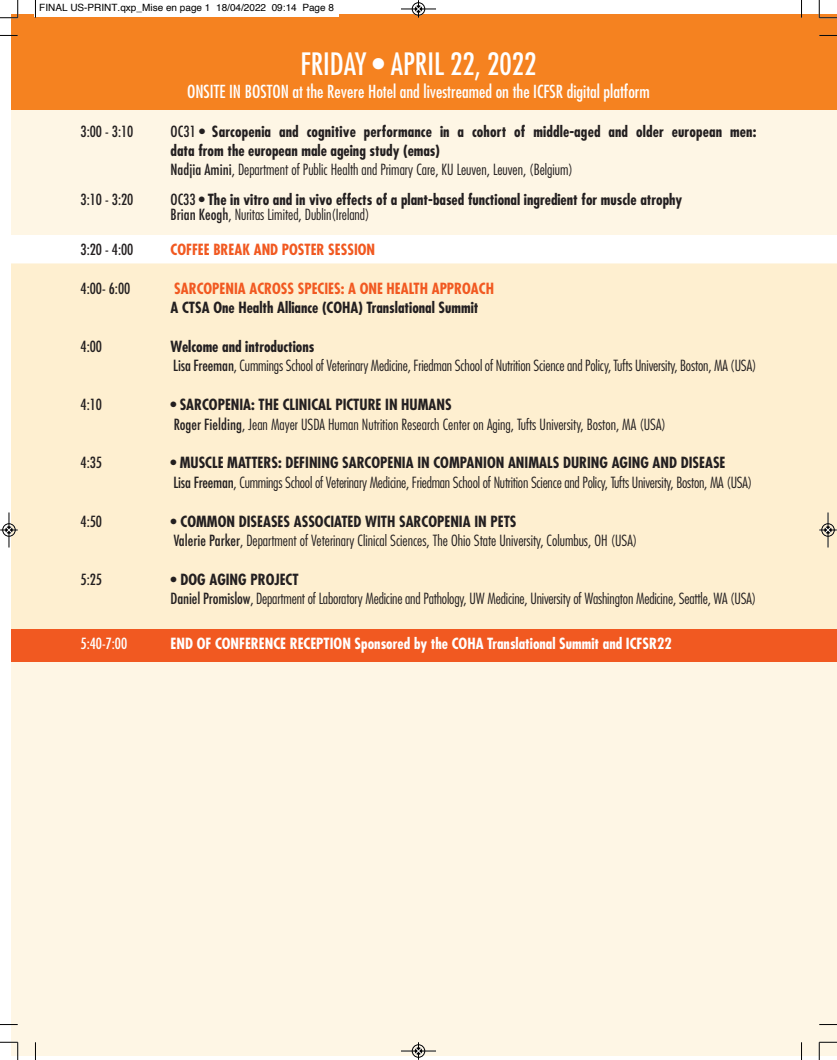
<style>
.page{position:relative;width:837px;height:1060px;background:#fff}
.page>*{position:absolute;margin:0;border:0;box-sizing:border-box;transform-origin:0 0}
.t1{font:condensed 30px "Futura";color:#fff}
.t2{font:condensed 17.5px "Futura";color:#fff}
.t3{font:300 condensed 15px "Futura";letter-spacing:-.01em;color:#231f20}
.t4{font:700 condensed 15px/19.4px "Futura";color:#231f20}
.t5{font:700 condensed 15px "Futura";color:#fff}
.t6{font:700 condensed 15px "Futura";color:#f15921}
.t7{font:condensed 15px "Futura";color:#231f20}
.t8{font:condensed 15px "Futura";color:#fff}
.t9{font:10px "Helvetica";color:#000}
.s1{font-weight:400}
.s2{font-weight:500}
</style>
<div class="page">
<div style="left:11px;top:35px;width:825px;height:1021px;background:#fef6e5"></div>
<div style="left:11px;top:15px;width:825px;height:95px;background:#f58220"></div>
<div style="left:11px;top:264px;width:825px;height:393px;background:#feefd0"></div>
<div style="left:11px;top:629px;width:825px;height:33px;background:#f15921"></div>
<div style="left:11px;top:235px;width:825px;height:28px;background:#fff"></div>
<div style="left:34px;top:0;width:305px;height:16px;background:#fff"></div>
<svg style="left:35px;top:0;width:1px;height:18px"></svg>
<svg style="left:0;top:35px;width:18px;height:1px"></svg>
<svg style="left:800px;top:0;width:2px;height:18px"></svg>
<svg style="left:819px;top:35px;width:17px;height:1px"></svg>
<svg style="left:35px;top:1042px;width:1px;height:17px"></svg>
<svg style="left:0;top:1024px;width:18px;height:1px"></svg>
<svg style="left:801px;top:1042px;width:1px;height:17px"></svg>
<svg style="left:819px;top:1024px;width:17px;height:1px"></svg>
<svg style="left:0;top:0;width:19px;height:19px"></svg>
<svg style="left:818px;top:0;width:18px;height:19px"></svg>
<svg style="left:0;top:1041px;width:19px;height:18px"></svg>
<svg style="left:818px;top:1041px;width:18px;height:18px"></svg>
<div style="left:411px;top:2px;width:14px;height:14px;border:1px solid #fff;border-radius:50%"></div>
<hr style="left:401px;top:9px;width:35px;height:1px;background:#000">
<div style="left:412px;top:3px;width:13px;height:12px;border:1px solid #000;border-radius:50%"></div>
<svg style="left:415px;top:0;width:6px;height:18px"></svg>
<div style="left:411px;top:1044px;width:14px;height:13px;border:1px solid #fff;border-radius:50%"></div>
<hr style="left:401px;top:1050px;width:35px;height:1px;background:#000">
<div style="left:412px;top:1044px;width:13px;height:13px;border:1px solid #000;border-radius:50%"></div>
<svg style="left:415px;top:1042px;width:6px;height:17px"></svg>
<div style="left:2px;top:523px;width:14px;height:13px;border:1px solid #fff;border-radius:50%"></div>
<hr style="left:9px;top:512px;width:1px;height:35px;background:#000">
<div style="left:3px;top:523px;width:12px;height:13px;border:1px solid #000;border-radius:50%"></div>
<svg style="left:0;top:527px;width:18px;height:6px"></svg>
<hr style="left:827px;top:512px;width:1px;height:35px;background:#000">
<div style="left:821px;top:523px;width:13px;height:13px;border:1px solid #000;border-radius:50%"></div>
<svg style="left:819px;top:527px;width:17px;height:6px"></svg>
<p class="t9" style="left:39px;top:4px;width:296px">FINAL US-PRINT.qxp_Mise en page 1 18/04/2022 09:14 Page 8</p>
<p class="t1" style="left:300px;top:50px;width:237px">FRIDAY • APRIL 22, 2022</p>
<p class="t2" style="left:187px;top:84px;width:464px">ONSITE IN BOSTON at the Revere Hotel and livestreamed on the ICFSR digital platform</p>
<p class="t7" style="left:80px;top:124px;width:54px">3:00 - 3:10</p>
<p class="t4" style="left:170px;top:123px;width:587px"><span class="s1">OC31 •</span> Sarcopenia and cognitive performance in a cohort of middle-aged and older european men: data from the european male ageing study (emas)</p>
<p class="t3" style="left:170px;top:163px;width:404px"><span class="s2">Nadjia Amini</span>, Department of Public Health and Primary Care, KU Leuven, Leuven, (Belgium)</p>
<p class="t7" style="left:80px;top:193px;width:54px">3:10 - 3:20</p>
<p class="t4" style="left:170px;top:191px;width:513px"><span class="s1">OC33 •</span> The in vitro and in vivo effects of a plant-based functional ingredient for muscle atrophy</p>
<p class="t3" style="left:170px;top:208px;width:200px"><span class="s2">Brian Keogh</span>, Nuritas Limited, Dublin(Ireland)</p>
<p class="t7" style="left:80px;top:242px;width:54px">3:20 - 4:00</p>
<p class="t6" style="left:170px;top:243px;width:206px">COFFEE BREAK AND POSTER SESSION</p>
<p class="t7" style="left:80px;top:281px;width:51px">4:00- 6:00</p>
<p class="t6" style="left:174px;top:281px;width:321px">SARCOPENIA ACROSS SPECIES: A ONE HEALTH APPROACH</p>
<p class="t4" style="left:170px;top:299px;width:309px">A CTSA One Health Alliance (COHA) Translational Summit</p>
<p class="t7" style="left:80px;top:339px;width:23px">4:00</p>
<p class="t4" style="left:170px;top:338px;width:145px">Welcome and introductions</p>
<p class="t3" style="left:173px;top:359px;width:584px"><span class="s2">Lisa Freeman</span>, Cummings School of Veterinary Medicine, Friedman School of Nutrition Science and Policy, Tufts University, Boston, MA (USA)</p>
<p class="t7" style="left:80px;top:397px;width:23px">4:10</p>
<p class="t4" style="left:170px;top:396px;width:282px"><span class="s1">•</span> SARCOPENIA: THE CLINICAL PICTURE IN HUMANS</p>
<p class="t3" style="left:174px;top:417px;width:493px"><span class="s2">Roger Fielding</span>, Jean Mayer USDA Human Nutrition Research Center on Aging, Tufts University, Boston, MA (USA)</p>
<p class="t7" style="left:80px;top:456px;width:23px">4:35</p>
<p class="t4" style="left:170px;top:454px;width:556px"><span class="s1">•</span> MUSCLE MATTERS: DEFINING SARCOPENIA IN COMPANION ANIMALS DURING AGING AND DISEASE</p>
<p class="t3" style="left:173px;top:476px;width:580px"><span class="s2">Lisa Freeman</span>, Cummings School of Veterinary Medicine, Friedman School of Nutrition Science and Policy, Tufts University, Boston, MA (USA)</p>
<p class="t7" style="left:80px;top:514px;width:23px">4:50</p>
<p class="t4" style="left:170px;top:512px;width:347px">• COMMON DISEASES ASSOCIATED WITH SARCOPENIA IN PETS</p>
<p class="t3" style="left:174px;top:534px;width:465px"><span class="s2">Valerie Parker</span>, Department of Veterinary Clinical Sciences, The Ohio State University, Columbus, OH (USA)</p>
<p class="t7" style="left:80px;top:572px;width:23px">5:25</p>
<p class="t4" style="left:170px;top:571px;width:129px">• DOG AGING PROJECT</p>
<p class="t3" style="left:170px;top:592px;width:587px"><span class="s2">Daniel Promislow</span>, Department of Laboratory Medicine and Pathology, UW Medicine, University of Washington Medicine, Seattle, WA (USA)</p>
<p class="t8" style="left:80px;top:637px;width:48px">5:40-7:00</p>
<p class="t5" style="left:170px;top:637px;width:502px">END OF CONFERENCE RECEPTION Sponsored by the COHA Translational Summit and ICFSR22</p>
</div>
